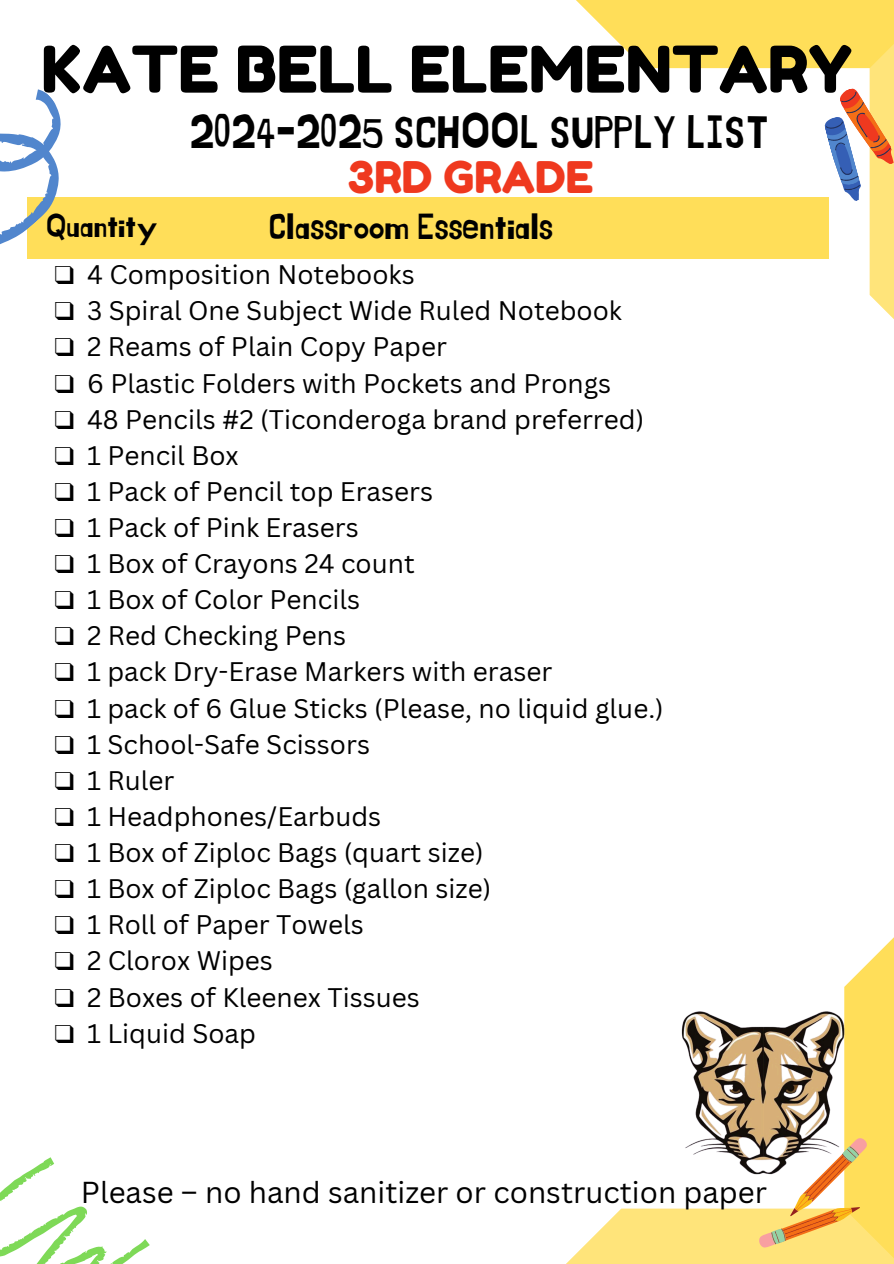
<style>
.page{position:relative;width:894px;height:1264px;background:#fff}
.page>*{position:absolute;margin:0;border:0;box-sizing:border-box;transform-origin:0 0}
.t1{font:64.05px "Fredoka One";color:#000}
.t2{font:45px "Jingleberry";color:#000}
.t3{font:43.5px "Fredoka One";color:#ef391f}
.t4{font:36.15px "Jingleberry";color:#000}
.t5{font:32.4px "Jingleberry";color:#000}
.t6{font:29.55px "Canva Sans";color:#000}
.t7{font:26.1px "Canva Sans";color:#000}
.s1{font-family:"Free Serif"}
</style>
<div class="page">
<svg style="left:844px;top:938px;width:49px;height:198px;background:#ffe26f"></svg>
<svg style="left:566px;top:0;width:251px;height:259px"></svg>
<svg style="left:567px;top:1136px;width:326px;height:127px"></svg>
<div style="left:27px;top:197px;width:800px;height:61px;background:#ffde59"></div>
<svg style="left:0;top:1157px;width:150px;height:106px"></svg>
<svg style="left:817px;top:0;width:76px;height:318px"></svg>
<svg style="left:0;top:89px;width:106px;height:170px"></svg>
<img style="left:665px;top:1006px;width:183px;height:183px">
<p class="t1" style="left:41px;top:30px;width:812px">KATE BELL ELEMENTARY</p>
<p class="t2" style="left:190px;top:112px;width:580px">2024-2025 SCHOOL SUPPLY LIST</p>
<p class="t3" style="left:348px;top:150px;width:247px">3RD GRADE</p>
<p class="t5" style="left:47px;top:211px;width:112px">Quantity</p>
<p class="t4" style="left:269px;top:209px;width:286px">Classroom Essentials</p>
<p class="t7" style="left:54px;top:256px;width:362px"><span class="s1">❑</span> 4 Composition Notebooks</p>
<p class="t7" style="left:54px;top:292px;width:569px"><span class="s1">❑</span> 3 Spiral One Subject Wide Ruled Notebook</p>
<h1 class="t7" style="left:54px;top:328px;width:394px"><span class="s1">❑</span> 2 Reams of Plain Copy Paper</h1>
<p class="t7" style="left:54px;top:364px;width:558px"><span class="s1">❑</span> 6 Plastic Folders with Pockets and Prongs</p>
<h2 class="t7" style="left:54px;top:401px;width:591px"><span class="s1">❑</span> 48 Pencils #2 (Ticonderoga brand preferred)</h2>
<h3 class="t7" style="left:54px;top:437px;width:186px"><span class="s1">❑</span> 1 Pencil Box</h3>
<h5 class="t7" style="left:54px;top:473px;width:380px"><span class="s1">❑</span> 1 Pack of Pencil top Erasers</h5>
<h4 class="t7" style="left:54px;top:509px;width:306px"><span class="s1">❑</span> 1 Pack of Pink Erasers</h4>
<p class="t7" style="left:54px;top:545px;width:362px"><span class="s1">❑</span> 1 Box of Crayons 24 count</p>
<p class="t7" style="left:54px;top:581px;width:307px"><span class="s1">❑</span> 1 Box of Color Pencils</p>
<p class="t7" style="left:54px;top:617px;width:293px"><span class="s1">❑</span> 2 Red Checking Pens</p>
<p class="t7" style="left:54px;top:653px;width:499px"><span class="s1">❑</span> 1 pack Dry-Erase Markers with eraser</p>
<p class="t7" style="left:54px;top:689px;width:610px"><span class="s1">❑</span> 1 pack of 6 Glue Sticks (Please, no liquid glue.)</p>
<p class="t7" style="left:54px;top:725px;width:317px"><span class="s1">❑</span> 1 School-Safe Scissors</p>
<p class="t7" style="left:54px;top:762px;width:121px"><span class="s1">❑</span> 1 Ruler</p>
<p class="t7" style="left:54px;top:798px;width:328px"><span class="s1">❑</span> 1 Headphones/Earbuds</p>
<p class="t7" style="left:54px;top:834px;width:430px"><span class="s1">❑</span> 1 Box of Ziploc Bags (quart size)</p>
<p class="t7" style="left:54px;top:870px;width:438px"><span class="s1">❑</span> 1 Box of Ziploc Bags (gallon size)</p>
<p class="t7" style="left:54px;top:906px;width:311px"><span class="s1">❑</span> 1 Roll of Paper Towels</p>
<p class="t7" style="left:54px;top:942px;width:220px"><span class="s1">❑</span> 2 Clorox Wipes</p>
<p class="t7" style="left:54px;top:978px;width:367px"><span class="s1">❑</span> 2 Boxes of Kleenex Tissues</p>
<p class="t7" style="left:54px;top:1014px;width:203px"><span class="s1">❑</span> 1 Liquid Soap</p>
<p class="t6" style="left:81px;top:1171px;width:687px">Please – no hand sanitizer or construction paper</p>
</div>
